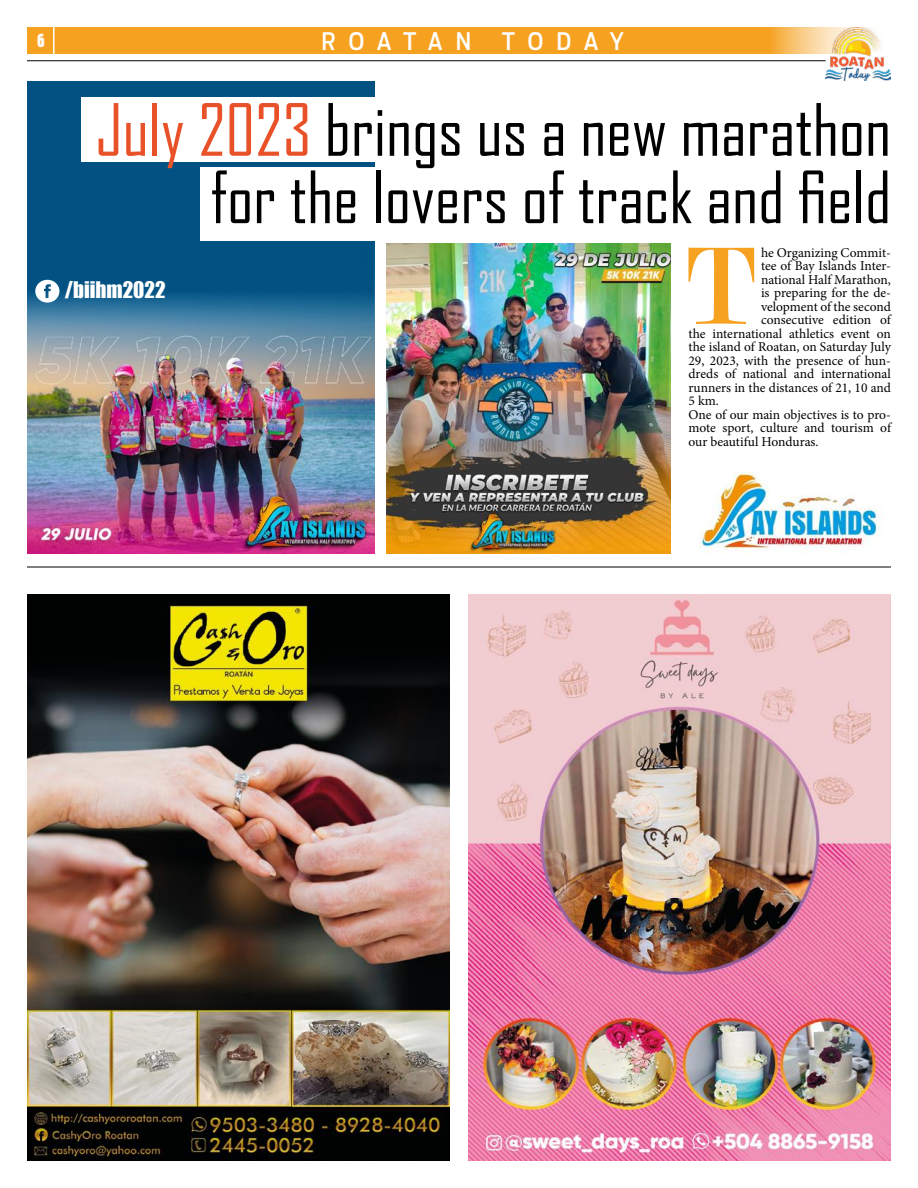
<style>
.page{position:relative;width:918px;height:1188px;background:#fff}
.page>*{position:absolute;margin:0;border:0;box-sizing:border-box;transform-origin:0 0}
.t1{font:113.7px "Modern 20 BT Roman B";color:#f6a120}
.t2{font:69px/67.3px "Agency FB";color:#000;text-align:right}
.t3{font:500 condensed 24px "Ford Antenna";letter-spacing:.525em;color:#fff}
.t4{font:21px "Impact";color:#fff}
.t5{font:18px "Ford Antenna Black Cmp";color:#fff}
.t6{font:13.5px "Minion Pro";letter-spacing:-.005em;color:#000}
.s1{color:#e95129}
</style>
<div class="page">
<div style="left:27px;top:27px;width:864px;height:27px;background:#f6a120"></div>
<hr style="left:53px;top:27px;width:2px;height:27px;background:#fff">
<hr style="left:27px;top:60px;width:799px;height:1px;background:#010202">
<img style="left:826px;top:27px;width:65px;height:54px">
<img style="left:27px;top:594px;width:423px;height:567px">
<img style="left:468px;top:594px;width:423px;height:567px">
<img style="left:387px;top:243px;width:283px;height:311px">
<div style="left:27px;top:81px;width:347px;height:473px;background:#015182"></div>
<img style="left:27px;top:333px;width:347px;height:221px">
<hr style="left:27px;top:567px;width:864px;height:1px;background:#000">
<svg style="left:27px;top:143px;width:347px;height:190px"></svg>
<img style="left:699px;top:472px;width:185px;height:82px">
<div style="left:82px;top:97px;width:299px;height:64px;background:#fff"></div>
<div style="left:201px;top:167px;width:217px;height:74px;background:#fff"></div>
<svg style="left:35px;top:280px;width:24px;height:23px"></svg>
<h3 class="t5" style="left:37px;top:25px;width:9px">6</h3>
<h3 class="t3" style="left:322px;top:20px;width:151px">ROATAN</h3>
<h3 class="t3" style="left:502px;top:20px;width:124px">TODAY</h3>
<h2 class="t2" style="left:96px;top:95px;width:797px"><span class="s1">July 2023</span> brings us a new marathon for the lovers of track and field</h2>
<h3 class="t4" style="left:65px;top:274px;width:102px">/biihm2022</h3>
<h1 class="t1" style="left:681px;top:216px;width:82px">T</h1>
<p class="t6" style="left:761px;top:243px;width:131px">he Organizing Commit-</p>
<p class="t6" style="left:761px;top:257px;width:131px">tee of Bay Islands Inter-</p>
<p class="t6" style="left:761px;top:270px;width:131px">national Half Marathon,</p>
<p class="t6" style="left:761px;top:284px;width:131px">is preparing for the de-</p>
<p class="t6" style="left:761px;top:297px;width:131px">velopment of the second</p>
<p class="t6" style="left:761px;top:311px;width:131px">consecutive edition of</p>
<p class="t6" style="left:688px;top:324px;width:204px">the international athletics event on</p>
<p class="t6" style="left:688px;top:338px;width:204px">the island of Roatan, on Saturday July</p>
<p class="t6" style="left:688px;top:351px;width:204px">29, 2023, with the presence of hun-</p>
<p class="t6" style="left:688px;top:365px;width:204px">dreds of national and international</p>
<p class="t6" style="left:688px;top:378px;width:204px">runners in the distances of 21, 10 and</p>
<p class="t6" style="left:688px;top:392px;width:32px">5 km.</p>
<p class="t6" style="left:688px;top:405px;width:204px">One of our main objectives is to pro-</p>
<p class="t6" style="left:688px;top:419px;width:204px">mote sport, culture and tourism of</p>
<p class="t6" style="left:688px;top:432px;width:132px">our beautiful Honduras.</p>
</div>
